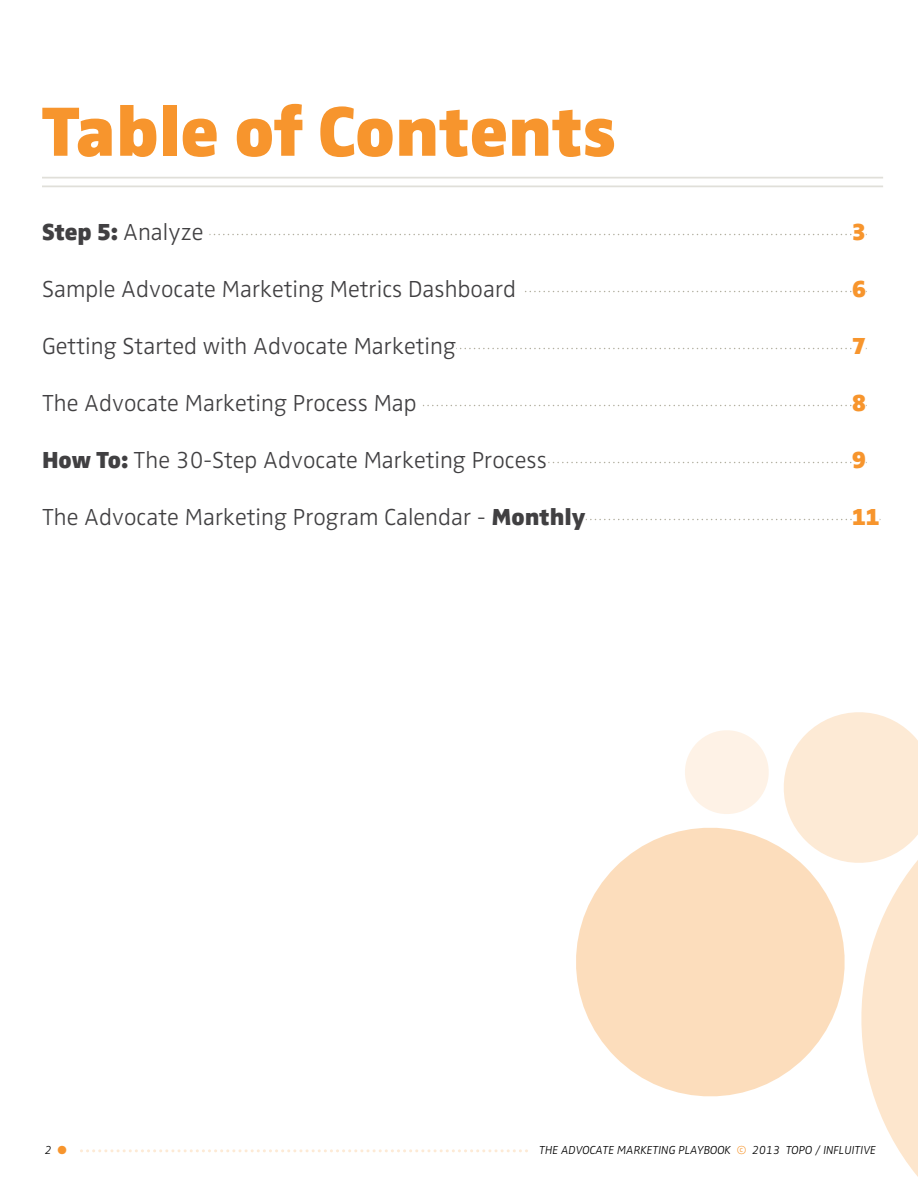
<style>
.page{position:relative;width:918px;height:1188px;background:#fff}
.page>*{position:absolute;margin:0;border:0;box-sizing:border-box;transform-origin:0 0}
.t1{font:72px "Zwo w 8";color:#f7952d}
.t2{font:24px "Zwo w 2";color:#414042}
.t3{font:24px "Zwo w 8";color:#f7952d}
.t4{font:12px "Zwo w 2 Italic";color:#000}
.s1{font-family:"Zwo w 8"}
.s2{font-family:"Zwo w 2 Exp";color:#f7952d}
.s3{font-family:"Zwo w 2";color:#f7952d}
</style>
<div class="page">
<svg style="left:80px;top:712px;width:838px;height:465px"></svg>
<hr style="left:42px;top:177px;width:841px;height:2px;background:#e0dfd9">
<hr style="left:42px;top:186px;width:841px;height:1px;background:#e0dfd9">
<svg style="left:209px;top:234px;width:643px;height:1px"></svg>
<svg style="left:525px;top:291px;width:327px;height:1px"></svg>
<svg style="left:456px;top:348px;width:396px;height:1px"></svg>
<svg style="left:423px;top:405px;width:429px;height:1px"></svg>
<svg style="left:548px;top:462px;width:304px;height:1px"></svg>
<svg style="left:586px;top:519px;width:266px;height:1px"></svg>
<h1 class="t1" style="left:42px;top:89px;width:576px">Table of Contents</h1>
<p class="t2" style="left:42px;top:218px;width:163px"><span class="s1">Step 5:</span> Analyze</p>
<p class="t3" style="left:852px;top:217px;width:15px">3</p>
<p class="t2" style="left:42px;top:275px;width:476px">Sample Advocate Marketing Metrics Dashboard</p>
<p class="t3" style="left:852px;top:274px;width:15px">6</p>
<p class="t2" style="left:42px;top:332px;width:416px">Getting Started with Advocate Marketing</p>
<p class="t3" style="left:852px;top:331px;width:15px">7</p>
<p class="t2" style="left:42px;top:389px;width:376px">The Advocate Marketing Process Map</p>
<p class="t3" style="left:852px;top:388px;width:15px">8</p>
<p class="t2" style="left:42px;top:446px;width:506px"><span class="s1">How To:</span> The 30-Step Advocate Marketing Process</p>
<p class="t3" style="left:852px;top:445px;width:15px">9</p>
<p class="t2" style="left:42px;top:503px;width:545px">The Advocate Marketing Program Calendar - <span class="s1">Monthly</span></p>
<p class="t3" style="left:852px;top:502px;width:29px">11</p>
<p class="t4" style="left:45px;top:1144px;width:24px">2 <span class="s2">'</span></p>
<p class="t4" style="left:539px;top:1144px;width:338px">THE ADVOCATE MARKETING PLAYBOOK <span class="s3">©</span> 2013 TOPO / INFLUITIVE</p>
</div>
